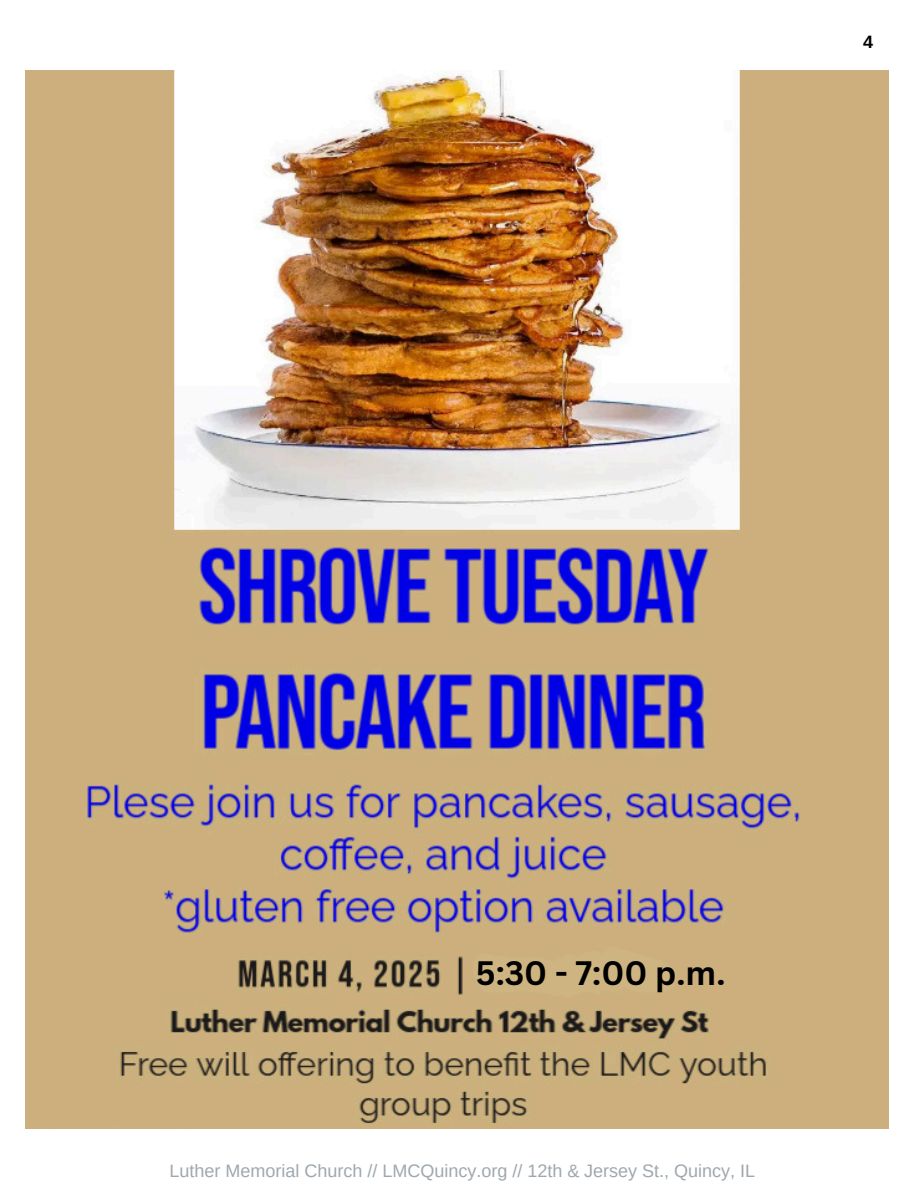
<style>
.page{position:relative;width:918px;height:1188px;background:#fff}
.page>*{position:absolute;margin:0;border:0;box-sizing:border-box;transform-origin:0 0}
.t1{font:700 33px "Canva Sans";color:#000}
.t2{font:18px "Arimo";color:#9fa8ae}
.t3{font:700 18px "Arimo";color:#000}
</style>
<div class="page">
<img style="left:26px;top:70px;width:862px;height:1059px">
<div style="left:472px;top:946px;width:204px;height:52px;background:#ceb481"></div>
<p class="t3" style="left:863px;top:31px;width:11px">4</p>
<h1 class="t1" style="left:476px;top:950px;width:251px">5:30 - 7:00 p.m.</h1>
<p class="t2" style="left:169px;top:1161px;width:587px">Luther Memorial Church // LMCQuincy.org // 12th &amp; Jersey St., Quincy, IL</p>
</div>
